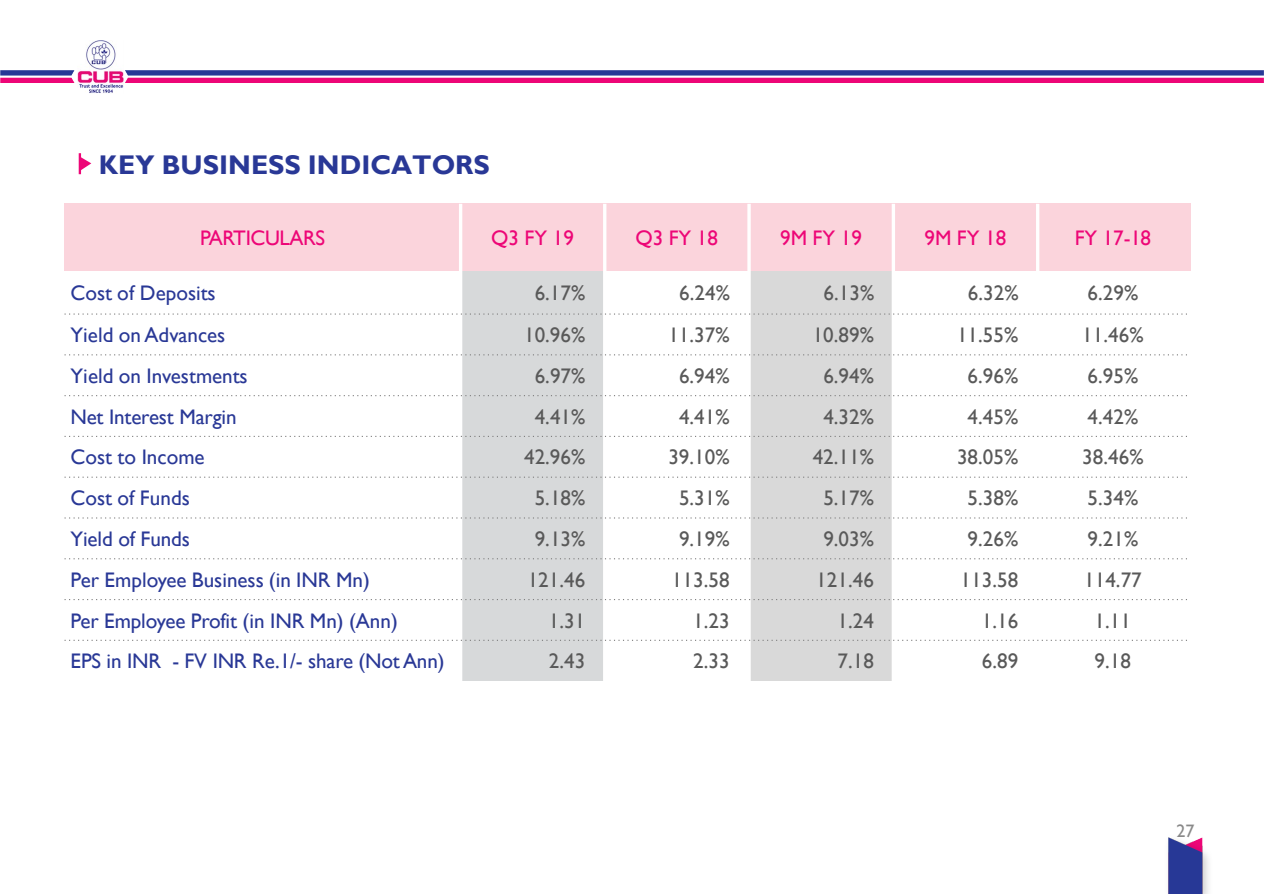
<style>
.page{position:relative;width:1264px;height:894px;background:#fff}
.page>*{position:absolute;margin:0;border:0;box-sizing:border-box;transform-origin:0 0}
.t1{font:700 27px "Gill Sans";color:#293896}
.t2{font:21px "Gill Sans";letter-spacing:.005em;color:#595959}
.t3{font:21px "Gill Sans";letter-spacing:-.005em;color:#293896}
.t4{font:21px "Gill Sans";letter-spacing:-.005em;color:#ed0677}
.t5{font:18px "Gill Sans";color:#898989}
</style>
<div class="page">
<hr style="left:79px;top:153px;width:2px;height:21px;background:#ed0677">
<svg style="left:81px;top:156px;width:10px;height:15px"></svg>
<img style="left:0;top:71px;width:1263px;height:12px">
<img style="left:77px;top:40px;width:46px;height:53px">
<img style="left:1168px;top:837px;width:41px;height:56px">
<div style="left:64px;top:204px;width:396px;height:67px;background:#fbd4dc"></div>
<div style="left:460px;top:204px;width:144px;height:67px;background:#fbd4dc"></div>
<div style="left:604px;top:204px;width:145px;height:67px;background:#fbd4dc"></div>
<div style="left:749px;top:204px;width:144px;height:67px;background:#fbd4dc"></div>
<div style="left:893px;top:204px;width:144px;height:67px;background:#fbd4dc"></div>
<div style="left:1037px;top:204px;width:153px;height:67px;background:#fbd4dc"></div>
<div style="left:460px;top:271px;width:144px;height:43px;background:#d7d9da"></div>
<div style="left:749px;top:271px;width:144px;height:43px;background:#d9d9d9"></div>
<div style="left:460px;top:314px;width:144px;height:41px;background:#d7d9da"></div>
<div style="left:749px;top:314px;width:144px;height:41px;background:#d9d9d9"></div>
<div style="left:460px;top:355px;width:144px;height:40px;background:#d7d9da"></div>
<div style="left:749px;top:355px;width:144px;height:40px;background:#d9d9d9"></div>
<div style="left:460px;top:395px;width:144px;height:41px;background:#d7d9da"></div>
<div style="left:749px;top:395px;width:144px;height:41px;background:#d9d9d9"></div>
<div style="left:460px;top:436px;width:144px;height:41px;background:#d7d9da"></div>
<div style="left:749px;top:436px;width:144px;height:41px;background:#d9d9d9"></div>
<div style="left:460px;top:477px;width:144px;height:41px;background:#d7d9da"></div>
<div style="left:749px;top:477px;width:144px;height:41px;background:#d9d9d9"></div>
<div style="left:460px;top:518px;width:144px;height:40px;background:#d7d9da"></div>
<div style="left:749px;top:518px;width:144px;height:40px;background:#d9d9d9"></div>
<div style="left:460px;top:558px;width:144px;height:41px;background:#d7d9da"></div>
<div style="left:749px;top:558px;width:144px;height:41px;background:#d9d9d9"></div>
<div style="left:460px;top:599px;width:144px;height:41px;background:#d7d9da"></div>
<div style="left:749px;top:599px;width:144px;height:41px;background:#d9d9d9"></div>
<div style="left:460px;top:640px;width:144px;height:41px;background:#d7d9da"></div>
<div style="left:749px;top:640px;width:144px;height:41px;background:#d9d9d9"></div>
<hr style="left:459px;top:204px;width:3px;height:477px;background:#fff">
<hr style="left:603px;top:204px;width:3px;height:477px;background:#fff">
<hr style="left:747px;top:204px;width:3px;height:477px;background:#fff">
<hr style="left:891px;top:204px;width:3px;height:477px;background:#fff">
<hr style="left:1035px;top:204px;width:4px;height:477px;background:#fff">
<svg style="left:64px;top:313px;width:1123px;height:1px"></svg>
<svg style="left:64px;top:354px;width:1123px;height:1px"></svg>
<svg style="left:64px;top:395px;width:1123px;height:1px"></svg>
<svg style="left:64px;top:436px;width:1123px;height:1px"></svg>
<svg style="left:64px;top:476px;width:1123px;height:1px"></svg>
<svg style="left:64px;top:517px;width:1123px;height:1px"></svg>
<svg style="left:64px;top:558px;width:1123px;height:1px"></svg>
<svg style="left:64px;top:599px;width:1123px;height:1px"></svg>
<svg style="left:64px;top:639px;width:1123px;height:1px"></svg>
<h2 class="t1" style="left:99px;top:148px;width:392px">KEY BUSINESS INDICATORS</h2>
<p class="t4" style="left:200px;top:225px;width:127px">PARTICULARS</p>
<p class="t4" style="left:491px;top:225px;width:84px">Q3 FY 19</p>
<p class="t4" style="left:635px;top:225px;width:84px">Q3 FY 18</p>
<p class="t4" style="left:780px;top:225px;width:83px">9M FY 19</p>
<p class="t4" style="left:924px;top:225px;width:83px">9M FY 18</p>
<p class="t4" style="left:1074px;top:225px;width:78px">FY 17-18</p>
<p class="t3" style="left:70px;top:281px;width:147px">Cost of Deposits</p>
<p class="t2" style="left:534px;top:281px;width:52px">6.17%</p>
<p class="t2" style="left:679px;top:281px;width:52px">6.24%</p>
<p class="t2" style="left:823px;top:281px;width:52px">6.13%</p>
<p class="t2" style="left:967px;top:281px;width:52px">6.32%</p>
<p class="t2" style="left:1087px;top:281px;width:52px">6.29%</p>
<p class="t3" style="left:70px;top:323px;width:156px">Yield on Advances</p>
<p class="t2" style="left:524px;top:323px;width:63px">10.96%</p>
<p class="t2" style="left:668px;top:323px;width:63px">11.37%</p>
<p class="t2" style="left:812px;top:323px;width:63px">10.89%</p>
<p class="t2" style="left:956px;top:323px;width:63px">11.55%</p>
<p class="t2" style="left:1082px;top:323px;width:63px">11.46%</p>
<p class="t3" style="left:70px;top:363px;width:178px">Yield on Investments</p>
<p class="t2" style="left:534px;top:363px;width:52px">6.97%</p>
<p class="t2" style="left:679px;top:363px;width:52px">6.94%</p>
<p class="t2" style="left:823px;top:363px;width:52px">6.94%</p>
<p class="t2" style="left:967px;top:363px;width:52px">6.96%</p>
<p class="t2" style="left:1087px;top:363px;width:52px">6.95%</p>
<p class="t3" style="left:70px;top:404px;width:167px">Net Interest Margin</p>
<p class="t2" style="left:534px;top:404px;width:52px">4.41%</p>
<p class="t2" style="left:679px;top:404px;width:52px">4.41%</p>
<p class="t2" style="left:823px;top:404px;width:52px">4.32%</p>
<p class="t2" style="left:967px;top:404px;width:52px">4.45%</p>
<p class="t2" style="left:1087px;top:404px;width:52px">4.42%</p>
<p class="t3" style="left:70px;top:445px;width:135px">Cost to Income</p>
<p class="t2" style="left:524px;top:445px;width:63px">42.96%</p>
<p class="t2" style="left:668px;top:445px;width:63px">39.10%</p>
<p class="t2" style="left:812px;top:445px;width:63px">42.11%</p>
<p class="t2" style="left:956px;top:445px;width:63px">38.05%</p>
<p class="t2" style="left:1082px;top:445px;width:63px">38.46%</p>
<p class="t3" style="left:70px;top:486px;width:121px">Cost of Funds</p>
<p class="t2" style="left:534px;top:486px;width:52px">5.18%</p>
<p class="t2" style="left:679px;top:486px;width:52px">5.31%</p>
<p class="t2" style="left:823px;top:486px;width:52px">5.17%</p>
<p class="t2" style="left:967px;top:486px;width:52px">5.38%</p>
<p class="t2" style="left:1087px;top:486px;width:52px">5.34%</p>
<p class="t3" style="left:70px;top:526px;width:121px">Yield of Funds</p>
<p class="t2" style="left:534px;top:526px;width:52px">9.13%</p>
<p class="t2" style="left:679px;top:526px;width:52px">9.19%</p>
<p class="t2" style="left:823px;top:526px;width:52px">9.03%</p>
<p class="t2" style="left:967px;top:526px;width:52px">9.26%</p>
<p class="t2" style="left:1087px;top:526px;width:52px">9.21%</p>
<p class="t3" style="left:70px;top:567px;width:301px">Per Employee Business (in INR Mn)</p>
<p class="t2" style="left:527px;top:567px;width:59px">121.46</p>
<p class="t2" style="left:671px;top:567px;width:59px">113.58</p>
<p class="t2" style="left:816px;top:567px;width:59px">121.46</p>
<p class="t2" style="left:960px;top:567px;width:59px">113.58</p>
<p class="t2" style="left:1083px;top:567px;width:59px">114.77</p>
<p class="t3" style="left:71px;top:608px;width:329px">Per Employee Profit (in INR Mn) (Ann)</p>
<p class="t2" style="left:549px;top:608px;width:38px">1.31</p>
<p class="t2" style="left:693px;top:608px;width:38px">1.23</p>
<p class="t2" style="left:837px;top:608px;width:38px">1.24</p>
<p class="t2" style="left:981px;top:608px;width:38px">1.16</p>
<p class="t2" style="left:1094px;top:608px;width:38px">1.11</p>
<p class="t3" style="left:71px;top:649px;width:375px">EPS in INR - FV INR Re.1/- share (Not Ann)</p>
<p class="t2" style="left:549px;top:649px;width:38px">2.43</p>
<p class="t2" style="left:693px;top:649px;width:38px">2.33</p>
<p class="t2" style="left:837px;top:649px;width:38px">7.18</p>
<p class="t2" style="left:981px;top:649px;width:38px">6.89</p>
<p class="t2" style="left:1094px;top:649px;width:38px">9.18</p>
<p class="t5" style="left:1176px;top:819px;width:19px">27</p>
</div>
